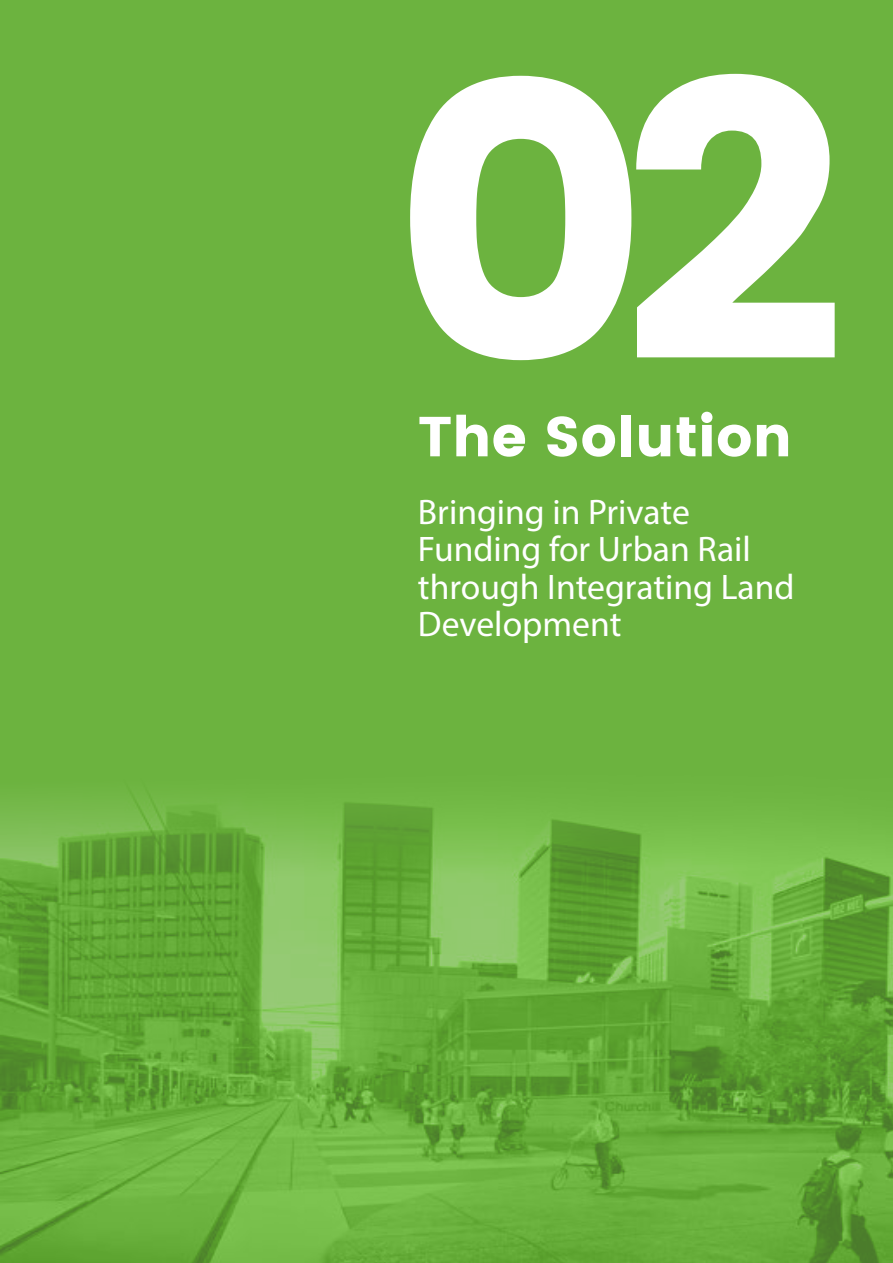
<style>
.page{position:relative;width:893px;height:1263px;background:#6cb33f}
.page>*{position:absolute;margin:0;border:0;box-sizing:border-box;transform-origin:0 0}
.t1{font:393.75px "Poppins";color:#fff}
.t2{font:56.25px "Poppins";color:#fff}
.t3{font:35.7px/37.5px "Myriad Pro";color:#fff}
</style>
<div class="page">
<img style="left:0;top:799px;width:893px;height:464px">
<h1 class="t1" style="left:392px;top:-5px;width:455px">02</h1>
<h2 class="t2" style="left:418px;top:404px;width:376px">The Solution</h2>
<p class="t3" style="left:418px;top:492px;width:378px">Bringing in Private<br>Funding for Urban Rail through Integrating Land<br>Development</p>
</div>
